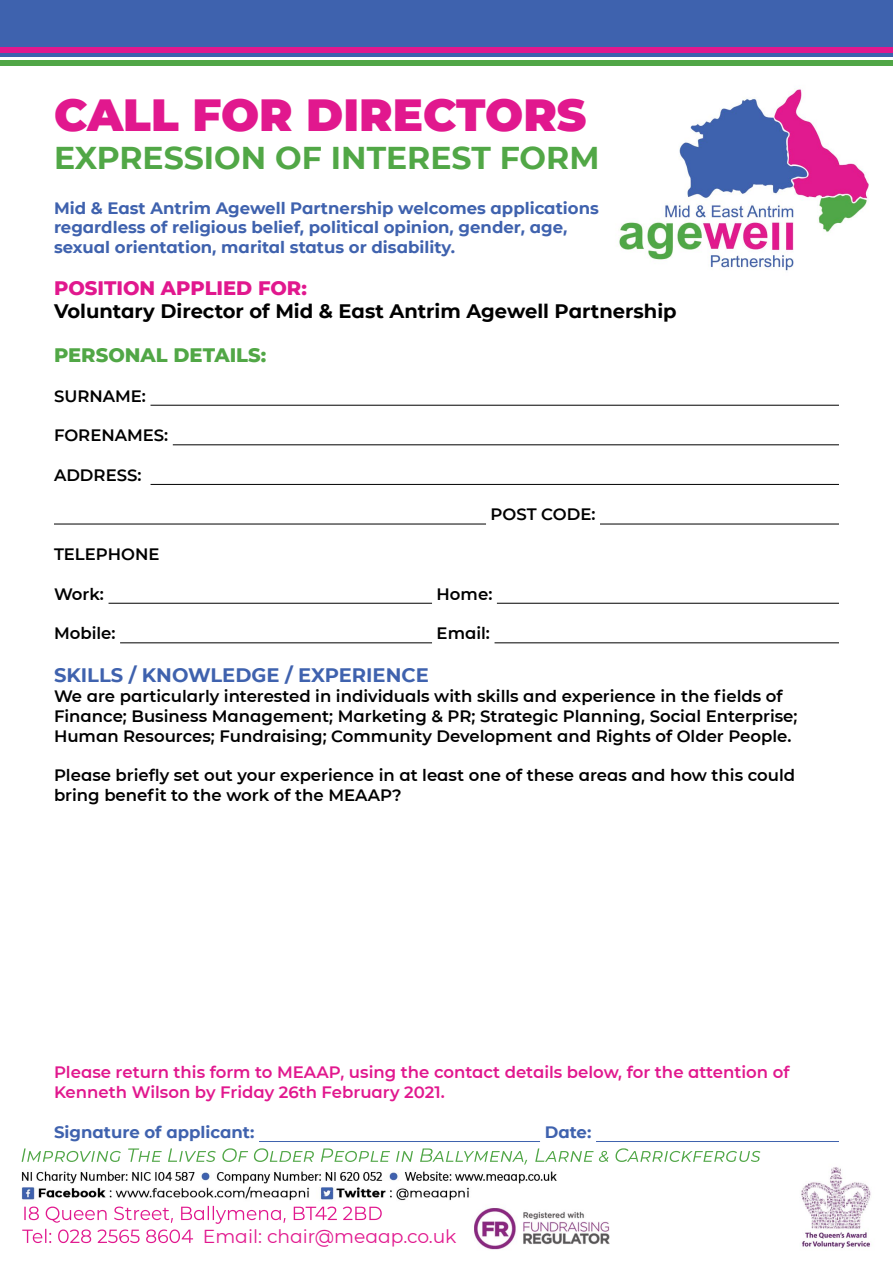
<style>
.page{position:relative;width:893px;height:1263px;background:#fff}
.page>*{position:absolute;margin:0;border:0;box-sizing:border-box;transform-origin:0 0}
.t1{font:900 45px "CMG Sans";color:#e1188e}
.t2{font:700 31.5px "CMG Sans";color:#51a746}
.t3{font:700 19.5px "CMG Sans";color:#000}
.t4{font:700 19.5px "CMG Sans";color:#3f62ae}
.t5{font:800 19.5px "CMG Sans";color:#e1188e}
.t6{font:800 19.5px "CMG Sans";color:#51a746}
.t7{font:18.75px "CMG Sans";color:#e1188e}
.t8{font:600 16.5px/19.8px "CMG Sans";color:#000}
.t9{font:700 16.5px/19.8px "CMG Sans";color:#3f62ae}
.t10{font:600 16.5px/19.8px "CMG Sans";color:#e1188e}
</style>
<div class="page">
<img style="left:0;top:56px;width:893px;height:1194px">
<div style="left:0;top:0;width:893px;height:56px;background:#3e62ae"></div>
<hr style="left:0;top:61px;width:893px;height:4px;background:#50a646">
<hr style="left:0;top:48px;width:893px;height:4px;background:#e1188e">
<hr style="left:150px;top:405px;width:689px;height:1px;background:#000">
<hr style="left:173px;top:444px;width:666px;height:1px;background:#000">
<hr style="left:151px;top:484px;width:688px;height:1px;background:#000">
<hr style="left:54px;top:524px;width:432px;height:1px;background:#000">
<hr style="left:600px;top:524px;width:239px;height:1px;background:#000">
<hr style="left:109px;top:603px;width:323px;height:1px;background:#000">
<hr style="left:497px;top:603px;width:342px;height:1px;background:#000">
<hr style="left:120px;top:642px;width:312px;height:1px;background:#000">
<hr style="left:495px;top:642px;width:344px;height:1px;background:#000">
<hr style="left:259px;top:1141px;width:281px;height:1px;background:#3f62ae">
<hr style="left:596px;top:1141px;width:243px;height:1px;background:#3f62ae">
<div style="left:203px;top:1224px;width:260px;height:26px;background:#fff"></div>
<h1 class="t1" style="left:54px;top:81px;width:534px">CALL FOR DIRECTORS</h1>
<h2 class="t2" style="left:54px;top:135px;width:547px">Expression of I nterest Form</h2>
<p class="t9" style="left:54px;top:197px;width:546px">M id &amp; East Antrim Agewell Partnership welcomes applications regardless of religious belief, political opinion, gender, age, sexual orientation, marital status or disability.</p>
<p class="t5" style="left:54px;top:274px;width:254px">POSITION APPLIED FOR:</p>
<p class="t3" style="left:54px;top:297px;width:624px">Voluntary Director of M id &amp; East Antrim Agewell Partnership</p>
<p class="t6" style="left:54px;top:341px;width:214px">PERSONAL DETAILS:</p>
<p class="t8" style="left:54px;top:385px;width:93px">SURNAME:</p>
<p class="t8" style="left:54px;top:425px;width:116px">FORENAMES:</p>
<p class="t8" style="left:54px;top:464px;width:89px">ADDRESS:</p>
<p class="t8" style="left:491px;top:504px;width:106px">POST CODE:</p>
<p class="t8" style="left:54px;top:543px;width:107px">TELEPHONE</p>
<p class="t8" style="left:54px;top:583px;width:51px">Work:</p>
<p class="t8" style="left:437px;top:583px;width:57px">Home:</p>
<p class="t8" style="left:54px;top:623px;width:63px">Mobile:</p>
<p class="t8" style="left:437px;top:623px;width:55px">Email:</p>
<p class="t4" style="left:54px;top:661px;width:376px">SKI LLS / KNOWLEDGE / EXPERI ENCE</p>
<p class="t8" style="left:54px;top:686px;width:745px">We are particularly interested in individuals with skills and experience in the fields of<br>Finance; Business Management; Marketing &amp; PR; Strategic Planning, Social Enterprise;<br>Human Resources; Fundraising; Community Development and Rights of Older People.</p>
<p class="t8" style="left:54px;top:765px;width:743px">Please briefly set out your experience in at least one of these areas and how this could bring benefit to the work of the MEAAP?</p>
<p class="t10" style="left:54px;top:1062px;width:737px">Please return this form to MEAAP, using the contact details below, for the attention of<br>Kenneth Wilson by Friday 26th February 2021.</p>
<p class="t9" style="left:54px;top:1121px;width:202px">Signature of applicant:</p>
<p class="t9" style="left:545px;top:1121px;width:48px">Date:</p>
<p class="t7" style="left:203px;top:1223px;width:255px">Email: chair@meaap.co.uk</p>
</div>
